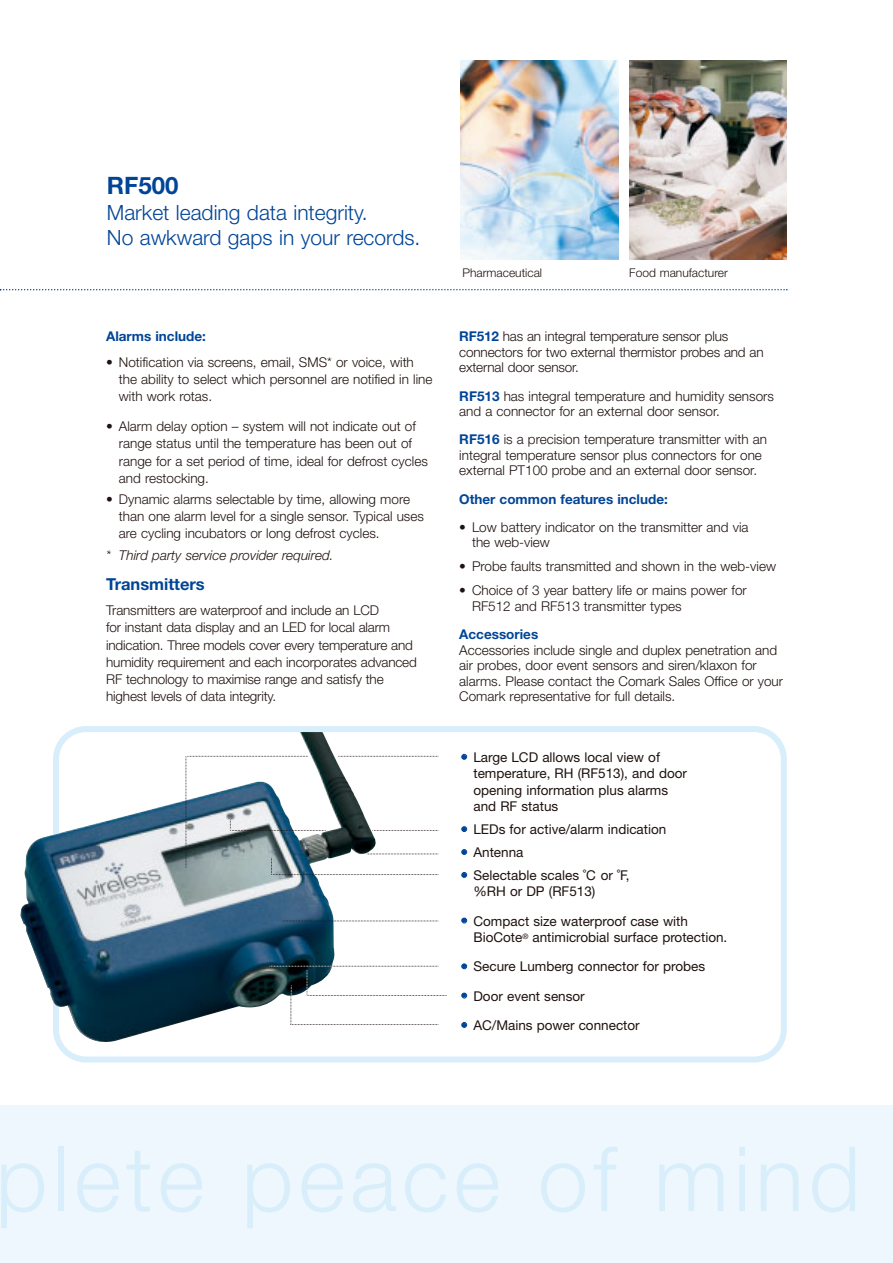
<style>
.page{position:relative;width:893px;height:1263px;background:#fff}
.page>*{position:absolute;margin:0;border:0;box-sizing:border-box;transform-origin:0 0}
.t1{font:300 90px "Helvetica Neue";letter-spacing:.055em;color:#d8eefa}
.t2{font:700 24px "Helvetica Neue";color:#004597}
.t3{font:300 21px/25.2px "Helvetica Neue";color:#004597}
.t4{font:700 16.5px "Helvetica Neue";color:#004597}
.t5{font:300 13.5px/17.1px "Helvetica Neue";color:#1f120f}
.t6{font:13.5px/16.5px "Helvetica Neue";color:#1f120f}
.t7{font:700 13.5px "Helvetica Neue";color:#004597}
.t8{font:italic 300 13.5px "Helvetica Neue";color:#1f120f}
.t9{font:300 12px "Helvetica Neue";color:#1f120f}
.s1{font-weight:700;color:#004597}
.s2{font-weight:300;color:#004597}
</style>
<div class="page">
<div style="left:0;top:1106px;width:892px;height:157px;background:#eef7fd"></div>
<svg style="left:53px;top:726px;width:733px;height:337px"></svg>
<svg style="left:282px;top:921px;width:156px;height:1px"></svg>
<svg style="left:185px;top:756px;width:253px;height:119px"></svg>
<svg style="left:269px;top:966px;width:178px;height:59px"></svg>
<img style="left:461px;top:61px;width:157px;height:198px">
<img style="left:629px;top:61px;width:157px;height:198px">
<svg style="left:0;top:289px;width:787px;height:1px"></svg>
<img style="left:21px;top:822px;width:79px;height:220px">
<h2 class="t2" style="left:107px;top:176px;width:73px">RF500</h2>
<h3 class="t3" style="left:107px;top:202px;width:315px">Market leading data integrity.<br>No awkward gaps in your records.</h3>
<p class="t7" style="left:106px;top:332px;width:101px">Alarms include:</p>
<p class="t5" style="left:119px;top:355px;width:315px;text-indent:-13px">• Notification via screens, email, SMS* or voice, with the ability to select which personnel are notified in line with work rotas.</p>
<p class="t5" style="left:119px;top:419px;width:310px;text-indent:-13px">• Alarm delay option – system will not indicate out of range status until the temperature has been out of range for a set period of time, ideal for defrost cycles and restocking.</p>
<p class="t5" style="left:119px;top:492px;width:306px;text-indent:-13px">• Dynamic alarms selectable by time, allowing more than one alarm level for a single sensor. Typical uses are cycling incubators or long defrost cycles.</p>
<p class="t8" style="left:106px;top:550px;width:229px">* Third party service provider required.</p>
<p class="t4" style="left:106px;top:578px;width:100px">Transmitters</p>
<p class="t5" style="left:106px;top:603px;width:312px">Transmitters are waterproof and include an LCD<br>for instant data display and an LED for local alarm indication. Three models cover every temperature and humidity requirement and each incorporates advanced RF technology to maximise range and satisfy the highest levels of data integrity.</p>
<p class="t9" style="left:462px;top:269px;width:81px">Pharmaceutical</p>
<p class="t9" style="left:629px;top:269px;width:100px">Food manufacturer</p>
<p class="t5" style="left:459px;top:330px;width:306px;line-height:15.5px"><span class="s1">RF512</span> has an integral temperature sensor plus connectors for two external thermistor probes and an external door sensor.</p>
<p class="t5" style="left:459px;top:389px;width:316px;line-height:15.5px"><span class="s1">RF513</span> has integral temperature and humidity sensors and a connector for an external door sensor.</p>
<p class="t5" style="left:459px;top:433px;width:309px;line-height:15.5px"><span class="s1">RF516</span> is a precision temperature transmitter with an integral temperature sensor plus connectors for one external PT100 probe and an external door sensor.</p>
<p class="t7" style="left:459px;top:494px;width:210px">Other common features include:</p>
<p class="t5" style="left:472px;top:521px;width:278px;line-height:15.5px;text-indent:-13px">• Low battery indicator on the transmitter and via the web-view</p>
<p class="t5" style="left:459px;top:559px;width:318px">• Probe faults transmitted and shown in the web-view</p>
<p class="t5" style="left:472px;top:584px;width:276px;line-height:15.5px;text-indent:-13px">• Choice of 3 year battery life or mains power for<br>RF512 and RF513 transmitter types</p>
<p class="t7" style="left:459px;top:629px;width:80px">Accessories</p>
<p class="t5" style="left:459px;top:643px;width:325px;line-height:15.5px">Accessories include single and duplex penetration and air probes, door event sensors and siren/klaxon for alarms. Please contact the Comark Sales Office or your Comark representative for full details.</p>
<p class="t6" style="left:473px;top:750px;width:215px;text-indent:-13px"><span class="s2">•</span> Large LCD allows local view of temperature, RH (RF513), and door opening information plus alarms and RF status</p>
<p class="t6" style="left:461px;top:822px;width:207px"><span class="s2">•</span> LEDs for active/alarm indication</p>
<p class="t6" style="left:461px;top:845px;width:64px"><span class="s2">•</span> Antenna</p>
<p class="t6" style="left:473px;top:868px;width:158px;text-indent:-13px"><span class="s2">•</span> Selectable scales ˚C or ˚F, %RH or DP (RF513)</p>
<p class="t6" style="left:473px;top:914px;width:255px;text-indent:-13px"><span class="s2">•</span> Compact size waterproof case with<br>BioCote<sup>®</sup> antimicrobial surface protection.</p>
<p class="t6" style="left:461px;top:960px;width:246px"><span class="s2">•</span> Secure Lumberg connector for probes</p>
<p class="t6" style="left:461px;top:989px;width:125px"><span class="s2">•</span> Door event sensor</p>
<p class="t6" style="left:461px;top:1018px;width:180px"><span class="s2">•</span> AC/Mains power connector</p>
<h1 class="t1" style="left:-4px;top:1147px;width:866px">plete peace of mind</h1>
</div>
